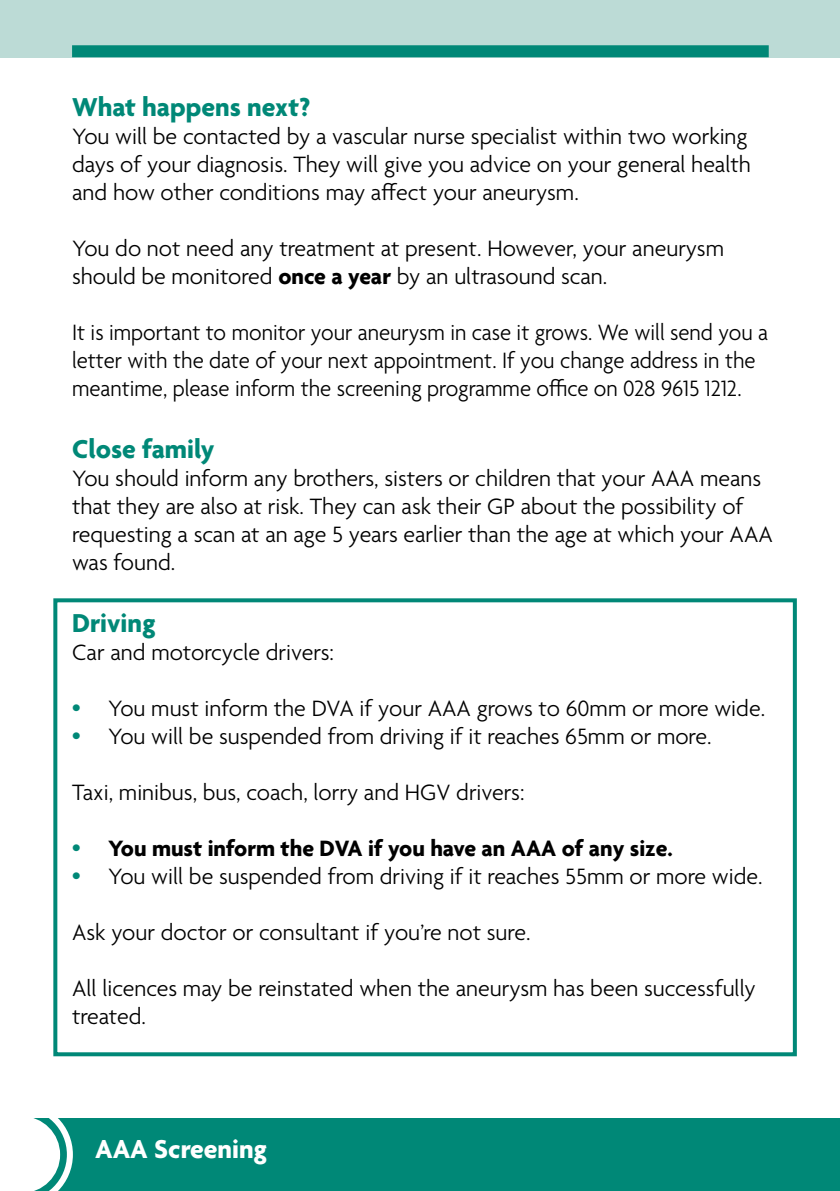
<style>
.page{position:relative;width:840px;height:1191px;background:#fff}
.page>*{position:absolute;margin:0;border:0;box-sizing:border-box;transform-origin:0 0}
.t1{font:700 28px "Agenda";color:#087}
.t2{font:700 28px "Agenda";color:#fff}
.t3{font:300 24px/28px "Agenda";color:#000}
.t4{font:300 24px/28px "Agenda";color:#000;scale:.95 1}
.t5{font:700 24px "Agenda";color:#000}
.s1{font-weight:700}
.s2{font-family:"Arial";font-weight:700;color:#087}
.s3{font-family:"Arial";color:#087}
</style>
<div class="page">
<div style="left:0;top:0;width:839px;height:57px;background:#bcdbd6"></div>
<div style="left:22px;top:1119px;width:817px;height:72px;background:#087"></div>
<div style="left:72px;top:45px;width:696px;height:12px;background:#087"></div>
<svg style="left:22px;top:1118px;width:51px;height:73px"></svg>
<div style="left:53px;top:598px;width:743px;height:458px;border:4px solid #087"></div>
<p class="t1" style="left:72px;top:92px;width:240px">What happens next?</p>
<p class="t3" style="left:72px;top:124px;width:680px">You will be contacted by a vascular nurse specialist within two working days of your diagnosis. They will give you advice on your general health and how other conditions may affect your aneurysm.</p>
<p class="t3" style="left:72px;top:236px;width:653px">You do not need any treatment at present. However, your aneurysm should be monitored <span class="s1">once a year</span> by an ultrasound scan.</p>
<p class="t4" style="left:72px;top:320px;width:734px">It is important to monitor your aneurysm in case it grows. We will send you a letter with the date of your next appointment. If you change address in the meantime, please inform the screening programme office on 028 9615 1212.</p>
<p class="t1" style="left:72px;top:434px;width:144px">Close family</p>
<p class="t3" style="left:72px;top:466px;width:702px">You should inform any brothers, sisters or children that your AAA means that they are also at risk. They can ask their GP about the possibility of requesting a scan at an age 5 years earlier than the age at which your AAA was found.</p>
<p class="t1" style="left:72px;top:607px;width:85px">Driving</p>
<p class="t3" style="left:72px;top:639px;width:263px">Car and motorcycle drivers:</p>
<p class="t3" style="left:72px;top:695px;width:694px"><span class="s2">•</span> You must inform the DVA if your AAA grows to 60mm or more wide.</p>
<p class="t3" style="left:72px;top:723px;width:640px"><span class="s2">•</span> You will be suspended from driving if it reaches 65mm or more.</p>
<p class="t3" style="left:72px;top:779px;width:453px">Taxi, minibus, bus, coach, lorry and HGV drivers:</p>
<p class="t5" style="left:72px;top:835px;width:602px"><span class="s3">•</span> You must inform the DVA if you have an AAA of any size.</p>
<p class="t3" style="left:72px;top:863px;width:691px"><span class="s2">•</span> You will be suspended from driving if it reaches 55mm or more wide.</p>
<p class="t3" style="left:72px;top:919px;width:459px">Ask your doctor or consultant if you’re not sure.</p>
<p class="t3" style="left:72px;top:975px;width:684px">All licences may be reinstated when the aneurysm has been successfully treated.</p>
<p class="t2" style="left:95px;top:1133px;width:173px">AAA Screening</p>
</div>
